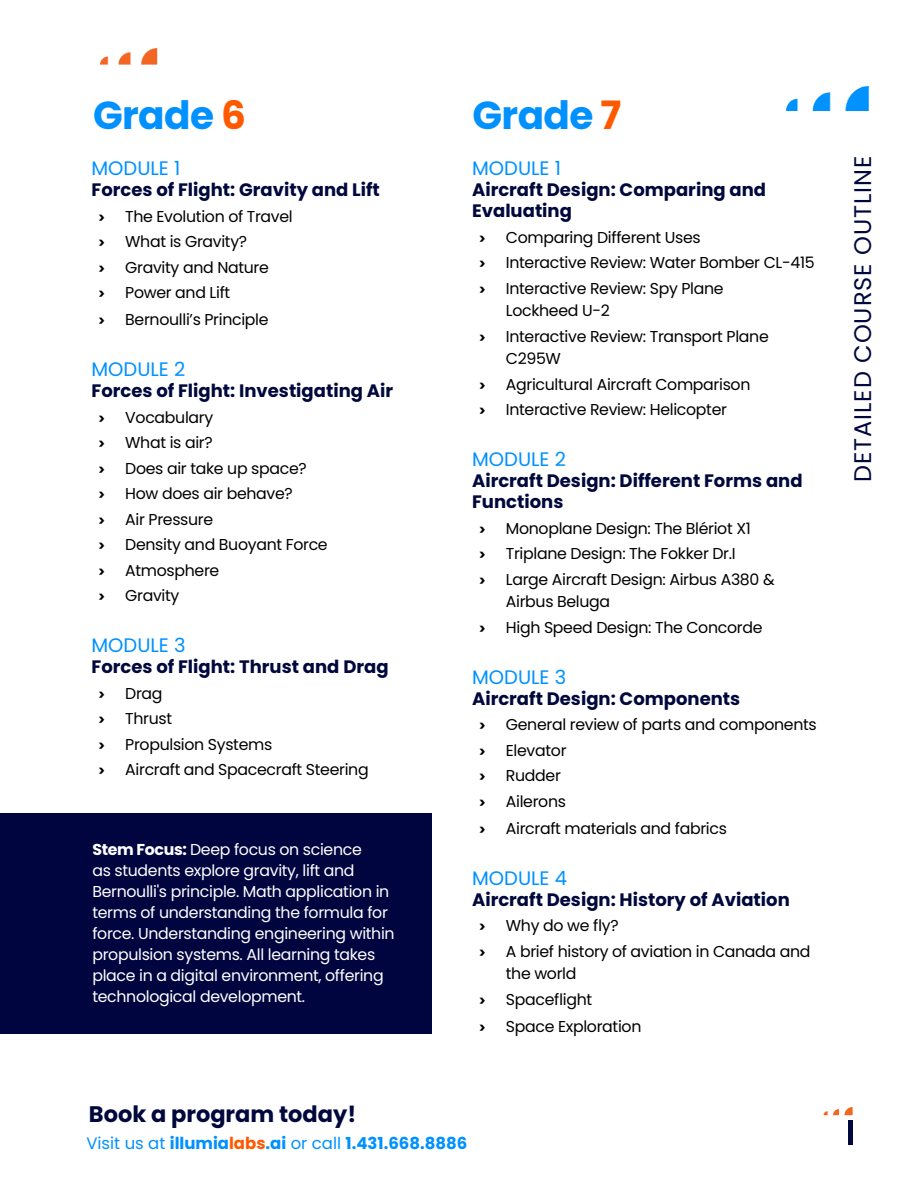
<style>
.page{position:relative;width:918px;height:1188px;background:#fff}
.page>*{position:absolute;margin:0;border:0;box-sizing:border-box;transform-origin:0 0}
.heading{font:700 39px "Poppins";letter-spacing:-.015em;color:#0091ff}
.body{font:24px "Poppins";letter-spacing:.04em;color:#00083c}
.t1{font:700 22.5px "Poppins";color:#00083c}
.body-2{font:19.5px "Poppins";color:#0091ff}
.body-3{font:700 18px/21px "Poppins";color:#00083c}
.t2{font:700 16.5px "Poppins";color:#0091ff}
.t3{font:15.75px/22.5px "Poppins";letter-spacing:-.02em;color:#000}
.body-4{font:15.75px/21px "Poppins";letter-spacing:-.02em;color:#fff}
.t4{font:900 15.75px "Obvia";color:#000}
.s1{color:#ff5900}
.s2{font-weight:700}
.s3{font-weight:400}
</style>
<div class="page">
<div style="left:848px;top:1120px;width:5px;height:25px;background:#00083d"></div>
<svg style="left:824px;top:1107px;width:29px;height:8px"></svg>
<div style="left:0;top:813px;width:432px;height:221px;background:#000540"></div>
<img style="left:100px;top:48px;width:58px;height:17px">
<img style="left:786px;top:87px;width:83px;height:24px">
<p class="heading" style="left:93px;top:93px;width:154px">Grade <span class="s1">6</span></p>
<p class="body-2" style="left:92px;top:157px;width:90px">MODULE 1</p>
<p class="body-3" style="left:92px;top:180px;width:290px">Forces of Flight: Gravity and Lift</p>
<p class="t4" style="left:98px;top:207px;width:8px">›</p>
<p class="t3" style="left:125px;top:205px;width:169px">The Evolution of Travel</p>
<p class="t4" style="left:98px;top:232px;width:8px">›</p>
<p class="t3" style="left:125px;top:231px;width:123px">What is Gravity?</p>
<p class="t4" style="left:98px;top:258px;width:8px">›</p>
<p class="t3" style="left:125px;top:256px;width:145px">Gravity and Nature</p>
<p class="t4" style="left:98px;top:283px;width:8px">›</p>
<p class="t3" style="left:125px;top:282px;width:107px">Power and Lift</p>
<p class="t4" style="left:98px;top:310px;width:8px">›</p>
<p class="t3" style="left:125px;top:309px;width:145px">Bernoulli’s Principle</p>
<p class="body-2" style="left:92px;top:358px;width:95px">MODULE 2</p>
<p class="body-3" style="left:92px;top:381px;width:303px">Forces of Flight: Investigating Air</p>
<p class="t4" style="left:98px;top:408px;width:8px">›</p>
<p class="t3" style="left:125px;top:406px;width:90px">Vocabulary</p>
<p class="t4" style="left:98px;top:433px;width:8px">›</p>
<p class="t3" style="left:125px;top:432px;width:89px">What is air?</p>
<p class="t4" style="left:98px;top:459px;width:8px">›</p>
<p class="t3" style="left:125px;top:457px;width:183px">Does air take up space?</p>
<p class="t4" style="left:98px;top:484px;width:8px">›</p>
<p class="t3" style="left:125px;top:483px;width:169px">How does air behave?</p>
<p class="t4" style="left:98px;top:510px;width:8px">›</p>
<p class="t3" style="left:125px;top:508px;width:90px">Air Pressure</p>
<p class="t4" style="left:98px;top:535px;width:8px">›</p>
<p class="t3" style="left:125px;top:534px;width:204px">Density and Buoyant Force</p>
<p class="t4" style="left:98px;top:561px;width:8px">›</p>
<p class="t3" style="left:125px;top:559px;width:96px">Atmosphere</p>
<p class="t4" style="left:98px;top:586px;width:8px">›</p>
<p class="t3" style="left:125px;top:585px;width:56px">Gravity</p>
<p class="body-2" style="left:92px;top:634px;width:96px">MODULE 3</p>
<p class="body-3" style="left:92px;top:657px;width:299px">Forces of Flight: Thrust and Drag</p>
<p class="t4" style="left:98px;top:684px;width:8px">›</p>
<p class="t3" style="left:125px;top:682px;width:39px">Drag</p>
<p class="t4" style="left:98px;top:709px;width:8px">›</p>
<p class="t3" style="left:125px;top:708px;width:48px">Thrust</p>
<p class="t4" style="left:98px;top:735px;width:8px">›</p>
<p class="t3" style="left:125px;top:733px;width:149px">Propulsion Systems</p>
<p class="t4" style="left:98px;top:760px;width:8px">›</p>
<p class="t3" style="left:125px;top:759px;width:245px">Aircraft and Spacecraft Steering</p>
<p class="body-4" style="left:92px;top:839px;width:304px"><span class="s2">Stem Focus:</span> Deep focus on science<br>as students explore gravity, lift and Bernoulli's principle. Math application in terms of understanding the formula for force. Understanding engineering within propulsion systems. All learning takes place in a digital environment, offering technological development.</p>
<p class="heading" style="left:472px;top:93px;width:151px">Grade <span class="s1">7</span></p>
<p class="body-2" style="left:472px;top:157px;width:90px">MODULE 1</p>
<p class="body-3" style="left:472px;top:180px;width:295px">Aircraft Design: Comparing and<br>Evaluating</p>
<p class="t4" style="left:479px;top:228px;width:8px">›</p>
<p class="t3" style="left:506px;top:226px;width:196px">Comparing Different Uses</p>
<p class="t4" style="left:479px;top:253px;width:8px">›</p>
<p class="t3" style="left:506px;top:252px;width:310px">Interactive Review: Water Bomber CL-415</p>
<p class="t4" style="left:479px;top:279px;width:8px">›</p>
<p class="t3" style="left:506px;top:277px;width:219px">Interactive Review: Spy Plane<br>Lockheed U-2</p>
<p class="t4" style="left:479px;top:327px;width:8px">›</p>
<p class="t3" style="left:506px;top:325px;width:264px">Interactive Review: Transport Plane<br>C295W</p>
<p class="t4" style="left:479px;top:375px;width:8px">›</p>
<p class="t3" style="left:506px;top:373px;width:246px">Agricultural Aircraft Comparison</p>
<p class="t4" style="left:479px;top:400px;width:8px">›</p>
<p class="t3" style="left:506px;top:399px;width:223px">Interactive Review: Helicopter</p>
<p class="body-2" style="left:472px;top:448px;width:95px">MODULE 2</p>
<p class="body-3" style="left:472px;top:471px;width:332px">Aircraft Design: Different Forms and<br>Functions</p>
<p class="t4" style="left:479px;top:519px;width:8px">›</p>
<p class="t3" style="left:506px;top:517px;width:246px">Monoplane Design: The Blériot X1</p>
<p class="t4" style="left:479px;top:544px;width:8px">›</p>
<p class="t3" style="left:506px;top:543px;width:231px">Triplane Design: The Fokker Dr.I</p>
<p class="t4" style="left:479px;top:570px;width:8px">›</p>
<p class="t3" style="left:506px;top:568px;width:270px">Large Aircraft Design: Airbus A380 &amp;<br>Airbus Beluga</p>
<p class="t4" style="left:479px;top:618px;width:8px">›</p>
<p class="t3" style="left:506px;top:616px;width:258px">High Speed Design: The Concorde</p>
<p class="body-2" style="left:472px;top:666px;width:96px">MODULE 3</p>
<p class="body-3" style="left:472px;top:688px;width:270px">Aircraft Design: Components</p>
<p class="t4" style="left:479px;top:715px;width:8px">›</p>
<p class="t3" style="left:506px;top:714px;width:312px">General review of parts and components</p>
<p class="t4" style="left:479px;top:741px;width:8px">›</p>
<p class="t3" style="left:506px;top:739px;width:62px">Elevator</p>
<p class="t4" style="left:479px;top:766px;width:8px">›</p>
<p class="t3" style="left:506px;top:765px;width:57px">Rudder</p>
<p class="t4" style="left:479px;top:792px;width:8px">›</p>
<p class="t3" style="left:506px;top:790px;width:62px">Ailerons</p>
<p class="t4" style="left:479px;top:819px;width:8px">›</p>
<p class="t3" style="left:506px;top:817px;width:223px">Aircraft materials and fabrics</p>
<p class="body-2" style="left:472px;top:867px;width:96px">MODULE 4</p>
<p class="body-3" style="left:472px;top:889px;width:319px">Aircraft Design: History of Aviation</p>
<p class="t4" style="left:479px;top:916px;width:8px">›</p>
<p class="t3" style="left:506px;top:915px;width:114px">Why do we fly?</p>
<p class="t4" style="left:479px;top:942px;width:8px">›</p>
<p class="t3" style="left:506px;top:940px;width:306px">A brief history of aviation in Canada and the world</p>
<p class="t4" style="left:479px;top:990px;width:8px">›</p>
<p class="t3" style="left:506px;top:988px;width:88px">Spaceflight</p>
<p class="t4" style="left:479px;top:1017px;width:8px">›</p>
<p class="t3" style="left:506px;top:1015px;width:137px">Space Exploration</p>
<h3 class="t1" style="left:89px;top:1101px;width:269px">Book a program today!</h3>
<p class="t2" style="left:86px;top:1133px;width:382px"><span class="s3">Visit us at</span> illumia<span class="s1">labs</span>.ai <span class="s3">or call</span> 1.431.668.8886</p>
<p class="body" style="left:849px;top:482px;width:328px;rotate:-90deg">DETAILED COURSE OUTLINE</p>
</div>
